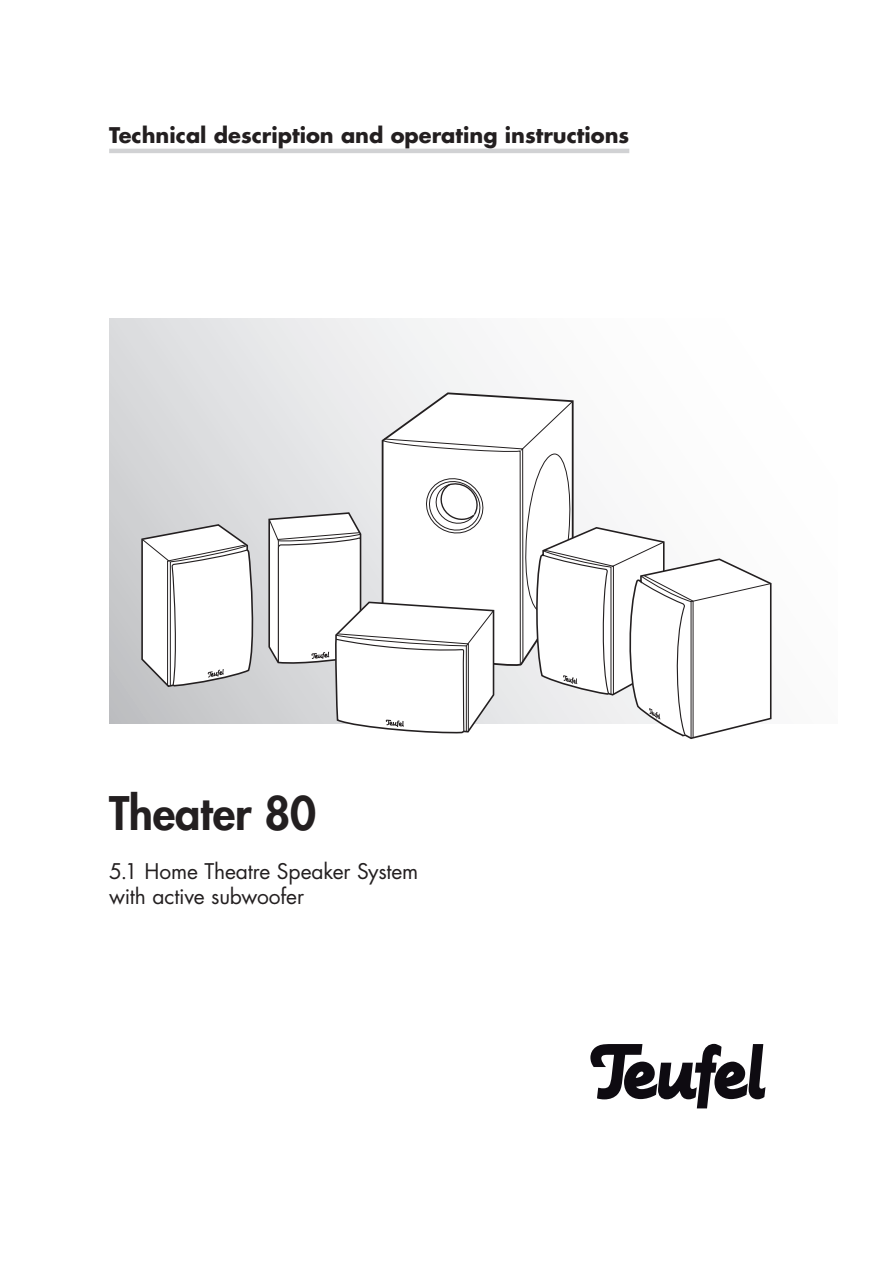
<style>
.page{position:relative;width:892px;height:1263px;background:#fff}
.page>*{position:absolute;margin:0;border:0;box-sizing:border-box;transform-origin:0 0}
.t1{font:800 45px "Futura LT";letter-spacing:-.01em;color:#231f20}
.t2{font:21px/25.2px "Futura LT";letter-spacing:-.005em;color:#231f20}
.t3{font:700 21px "Futura LT";color:#231f20}
</style>
<div class="page">
<svg style="left:109px;top:318px;width:376px;height:405px;background:#dcdddf"></svg>
<svg style="left:590px;top:1043px;width:175px;height:65px"></svg>
<hr style="left:109px;top:149px;width:520px;height:4px;background:#d1d2d4">
<svg style="left:381px;top:391px;width:187px;height:9px"></svg>
<svg style="left:140px;top:523px;width:116px;height:165px"></svg>
<svg style="left:268px;top:400px;width:504px;height:339px"></svg>
<p class="t3" style="left:109px;top:121px;width:522px">Technical description and operating instructions</p>
<h1 class="t1" style="left:109px;top:783px;width:208px">Theater 80</h1>
<p class="t2" style="left:109px;top:858px;width:311px">5.1 Home Theatre Speaker System with active subwoofer</p>
</div>
